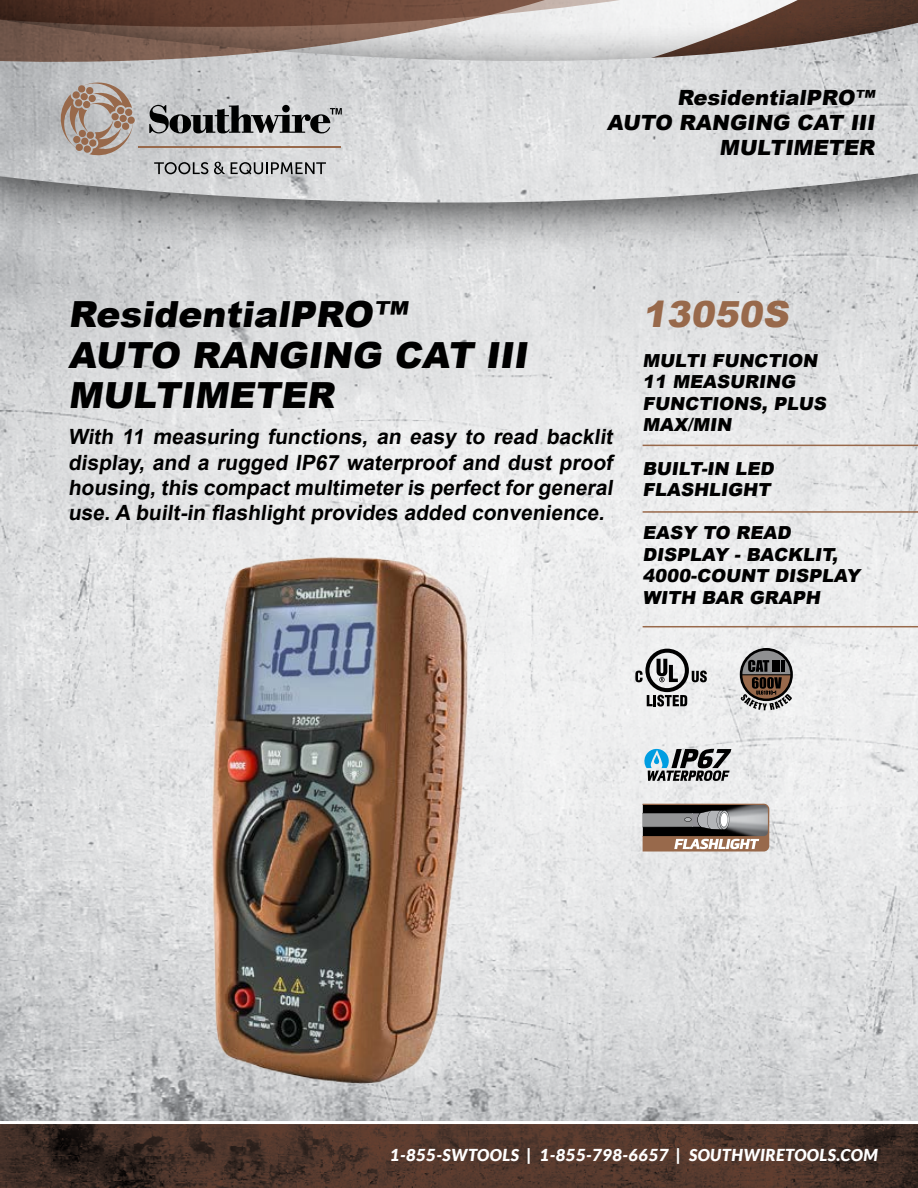
<style>
.page{position:relative;width:918px;height:1188px;background:#fff}
.page>*{position:absolute;margin:0;border:0;box-sizing:border-box;transform-origin:0 0}
.t1{font:900 36px/40.5px "Arial";color:#000}
.t2{font:900 36px "Arial";color:#98694b}
.t3{font:700 21px/25.2px "Arial";color:#000;text-align:justify}
.t4{font:900 21px/25.2px "Arial";color:#000;text-align:right}
.t5{font:900 18px/21.5px "Arial";color:#000}
.t6{font:italic 900 16.5px "Lato";letter-spacing:.03em;color:#fff}
</style>
<div class="page">
<img style="left:0;top:258px;width:918px;height:863px">
<div style="left:0;top:0;width:918px;height:258px;background:#000;opacity:.65"></div>
<img style="left:0;top:20px;width:918px;height:203px">
<svg style="left:0;top:0;width:817px;height:120px;background:#b4aba8"></svg>
<svg style="left:0;top:1124px;width:918px;height:64px;background:#4a3229"></svg>
<svg style="left:61px;top:83px;width:74px;height:73px;background:#b09f95"></svg>
<hr style="left:139px;top:147px;width:202px;height:1px;background:#98694b">
<svg style="left:154px;top:162px;width:54px;height:12px"></svg>
<svg style="left:214px;top:162px;width:11px;height:12px"></svg>
<svg style="left:231px;top:162px;width:95px;height:12px"></svg>
<svg style="left:149px;top:105px;width:193px;height:28px;background:#7e7f80"></svg>
<hr style="left:643px;top:445px;width:275px;height:1px;background:#98694b">
<hr style="left:643px;top:511px;width:275px;height:2px;background:#98694b">
<hr style="left:643px;top:626px;width:275px;height:1px;background:#98694b">
<svg style="left:644px;top:747px;width:87px;height:34px;background:#798990"></svg>
<svg style="left:643px;top:804px;width:126px;height:48px;background:#7c7069"></svg>
<img style="left:174px;top:536px;width:328px;height:573px">
<svg style="left:635px;top:649px;width:72px;height:58px"></svg>
<svg style="left:740px;top:648px;width:53px;height:53px"></svg>
<svg style="left:741px;top:651px;width:51px;height:59px;background:#6b625d"></svg>
<p class="t4" style="left:607px;top:84px;width:273px">ResidentialPRO™<br>AUTO RANGING CAT III<br>MULTIMETER</p>
<h1 class="t1" style="left:68px;top:293px;width:347px">ResidentialPRO™</h1>
<h1 class="t2" style="left:643px;top:288px;width:155px">13050S</h1>
<h1 class="t1" style="left:68px;top:334px;width:468px">AUTO RANGING CAT III<br>MULTIMETER</h1>
<p class="t3" style="left:68px;top:425px;width:550px">With 11 measuring functions, an easy to read backlit display, and a rugged IP67 waterproof and dust proof housing,this compactmultimeter is perfectfor general use.A built-in flashlight provides added convenience.</p>
<p class="t5" style="left:643px;top:349px;width:189px">MULTI FUNCTION<br>11 MEASURING<br>FUNCTIONS, PLUS<br>MAX/MIN</p>
<p class="t5" style="left:643px;top:457px;width:136px">BUILT-IN LED<br>FLASHLIGHT</p>
<p class="t5" style="left:643px;top:521px;width:222px">EASY TO READ<br>DISPLAY - BACKLIT,<br>4000-COUNT DISPLAY<br>WITH BAR GRAPH</p>
<p class="t6" style="left:390px;top:1145px;width:489px">1-855-SWTOOLS | 1-855-798-6657 | SOUTHWIRETOOLS.COM</p>
</div>
